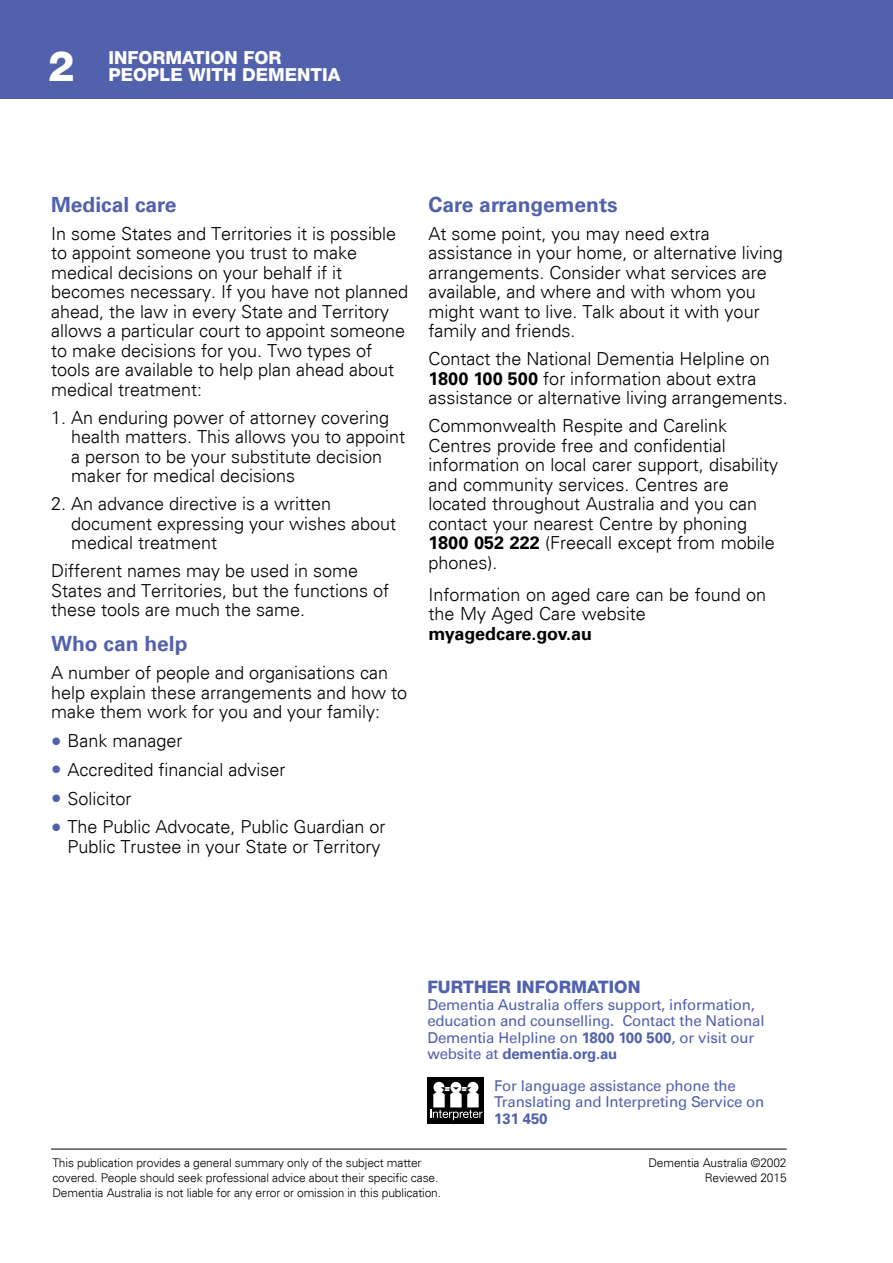
<style>
.page{position:relative;width:893px;height:1263px;background:#fff}
.page>*{position:absolute;margin:0;border:0;box-sizing:border-box;transform-origin:0 0}
.t1{font:800 42px "Helvetica Neue LT";color:#fff}
.t2{font:700 21px "Univers LT Std";color:#5261ac}
.t3{font:300 18px/19.5px "Univers";color:#000}
.t4{font:800 18px/17.2px "Helvetica Neue LT";color:#fff}
.t5{font:700 18px "Univers LT Std";letter-spacing:-.01em;color:#000}
.t6{font:800 17.25px "Helvetica Neue LT";color:#5261ac}
.t7{font:15px/16.5px "Univers LT Std";letter-spacing:-.01em;color:#5261ac}
.t8{font:700 15px "Univers LT Std";letter-spacing:-.01em;color:#5261ac}
.t9{font:300 12px/15px "Univers";letter-spacing:-.01em;color:#000}
.s1{font-size:21px;color:#5261ac}
.s2{font-family:"Univers LT Std";font-weight:700}
.s3{font-weight:700}
</style>
<div class="page">
<div style="left:0;top:0;width:893px;height:99px;background:#5261ac"></div>
<hr style="left:51px;top:1149px;width:736px;height:1px;background:#000">
<div style="left:427px;top:1077px;width:57px;height:47px;background:#000"></div>
<div style="left:467px;top:1082px;width:11px;height:11px;background:#fff;border-radius:50%"></div>
<div style="left:433px;top:1082px;width:11px;height:11px;background:#fff;border-radius:50%"></div>
<div style="left:450px;top:1082px;width:11px;height:11px;background:#fff;border-radius:50%"></div>
<svg style="left:430px;top:1087px;width:53px;height:33px"></svg>
<h1 class="t1" style="left:48px;top:41px;width:28px">2</h1>
<p class="t4" style="left:108px;top:48px;width:234px">INFORMATION FOR<br>PEOPLE WITH DEMENTIA</p>
<p class="t2" style="left:51px;top:192px;width:127px">Medical care</p>
<p class="t3" style="left:51px;top:223px;width:359px">In some States and Territories it is possible to appoint someone you trust to make medical decisions on your behalf if it becomes necessary. If you have not planned ahead, the law in every State and Territory allows a particular court to appoint someone to make decisions for you. Two types of tools are available to help plan ahead about medical treatment:</p>
<p class="t3" style="left:71px;top:407px;width:336px;text-indent:-20px">1. An enduring power of attorney covering health matters. This allows you to appoint a person to be your substitute decision maker for medical decisions</p>
<p class="t3" style="left:71px;top:494px;width:327px;text-indent:-20px">2. An advance directive is a written document expressing your wishes about medical treatment</p>
<p class="t3" style="left:51px;top:561px;width:340px">Different names may be used in some<br>States and Territories, but the functions of these tools are much the same.</p>
<p class="t2" style="left:51px;top:632px;width:138px">Who can help</p>
<p class="t3" style="left:51px;top:663px;width:358px">A number of people and organisations can help explain these arrangements and how to make them work for you and your family:</p>
<p class="t3" style="left:51px;top:731px;width:133px"><span class="s1">•</span> Bank manager</p>
<p class="t3" style="left:51px;top:760px;width:236px"><span class="s1">•</span> Accredited financial adviser</p>
<p class="t3" style="left:51px;top:788px;width:82px"><span class="s1">•</span> Solicitor</p>
<p class="t3" style="left:51px;top:817px;width:336px;text-align:right"><span class="s1">•</span> The Public Advocate, Public Guardian or<br>Public Trustee in your State or Territory</p>
<p class="t2" style="left:429px;top:192px;width:191px">Care arrangements</p>
<p class="t3" style="left:429px;top:223px;width:356px">At some point, you may need extra assistance in your home, or alternative living arrangements. Consider what services are available, and where and with whom you might want to live. Talk about it with your family and friends.</p>
<p class="t3" style="left:429px;top:349px;width:361px">Contact the National Dementia Helpline on<br><span class="s2">1800 100 500</span> for information about extra assistance or alternative living arrangements.</p>
<p class="t3" style="left:429px;top:416px;width:351px">Commonwealth Respite and Carelink Centres provide free and confidential information on local carer support, disability and community services. Centres are located throughout Australia and you can contact your nearest Centre by phoning <span class="s2">1800 052 222</span> (Freecall except from mobile phones).</p>
<p class="t3" style="left:429px;top:585px;width:339px">Information on aged care can be found on the My Aged Care website</p>
<p class="t5" style="left:429px;top:623px;width:165px">myagedcare.gov.au</p>
<p class="t6" style="left:427px;top:977px;width:215px">FURTHER INFORMATION</p>
<p class="t7" style="left:427px;top:996px;width:339px">Dementia Australia offers support, information, education and counselling. Contact the National Dementia Helpline on <span class="s3">1800 100 500</span>, or visit our website at <span class="s3">dementia.org.au</span></p>
<p class="t7" style="left:494px;top:1077px;width:272px">For language assistance phone the<br>Translating and Interpreting Service on</p>
<p class="t8" style="left:494px;top:1110px;width:55px">131 450</p>
<p class="t9" style="left:648px;top:1156px;width:140px;text-align:right">Dementia Australia ©2002<br>Reviewed 2015</p>
<p class="t9" style="left:52px;top:1156px;width:390px">This publication provides a general summary only of the subject matter covered. People should seek professional advice about their specific case.<br>Dementia Australia is not liable for any error or omission in this publication.</p>
</div>
